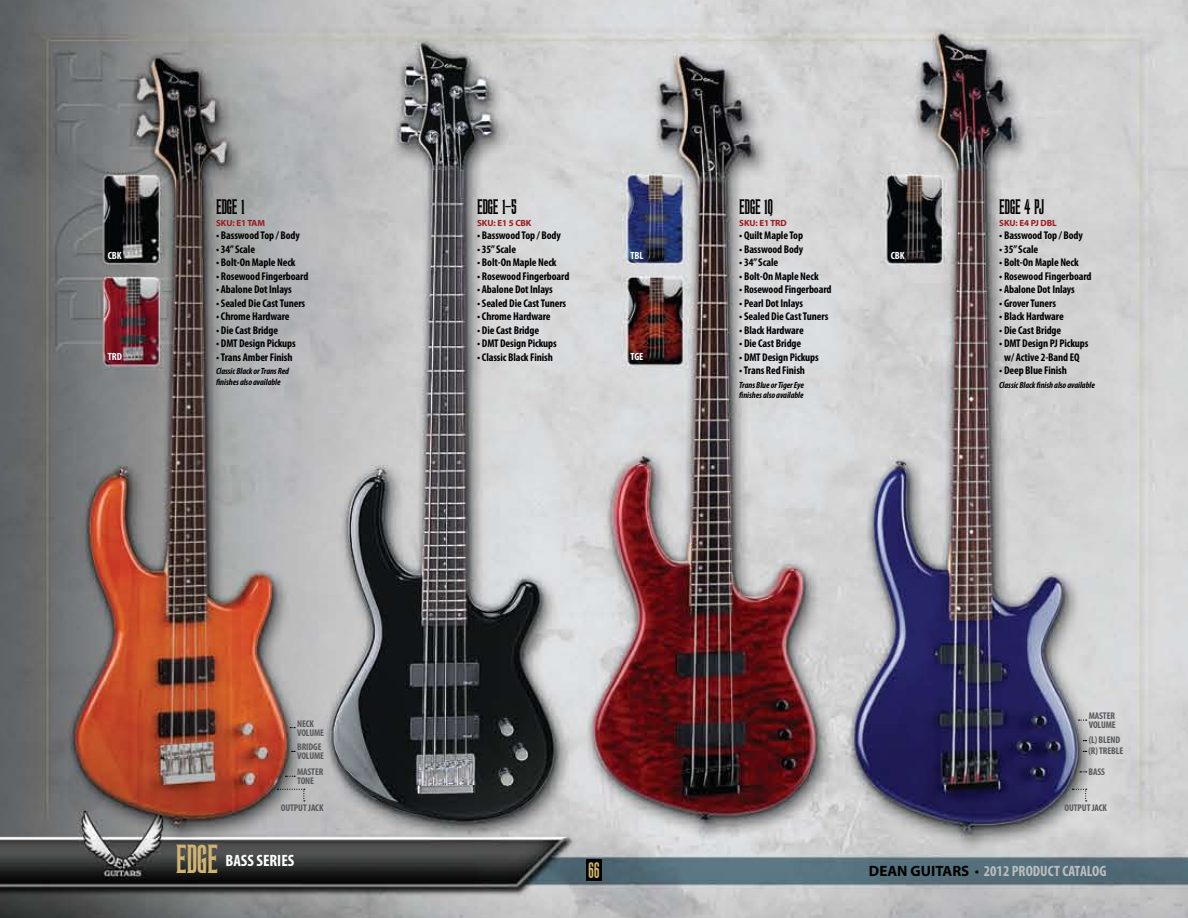
<style>
.page{position:relative;width:1188px;height:918px;background:#fff}
.page>*{position:absolute;margin:0;border:0;box-sizing:border-box;transform-origin:0 0}
.t1{font:40.5px "Ravenscroft";color:#d0b371}
.t2{font:22.5px "Ravenscroft";color:#d0b371}
.t3{font:21px "Ravenscroft";letter-spacing:-.005em;color:#000}
.t4{font:700 condensed 16.5px "Myriad Pro";color:#fff}
.t5{font:700 condensed 15px "Myriad Pro";color:#bcbdc0}
.t6{font:700 condensed 11.25px/13.5px "Myriad Pro";letter-spacing:-.01em;color:#000;text-align:center}
.t7{font:700 condensed 10.5px "Myriad Pro";letter-spacing:-.01em;color:#fff}
.t8{font:700 condensed 9.75px/9px "Myriad Pro";letter-spacing:-.01em;color:#58595b}
.t9{font:italic 700 condensed 9px/10.5px "Myriad Pro";letter-spacing:-.01em;color:#000}
.t10{font:700 9px "Myriad Pro";letter-spacing:-.01em;color:#991b1e}
.s1{font-stretch:normal;color:#000}
.s2{color:#000}
</style>
<div class="page">
<img style="left:0;top:0;width:1188px;height:918px">
<div style="left:586px;top:860px;width:16px;height:21px;background:#000"></div>
<svg style="left:278px;top:789px;width:27px;height:12px"></svg>
<svg style="left:1072px;top:789px;width:15px;height:12px"></svg>
<p class="t7" style="left:108px;top:249px;width:15px">CBK</p>
<p class="t7" style="left:108px;top:350px;width:16px">TRD</p>
<h3 class="t3" style="left:216px;top:193px;width:30px">EDGE 1</h3>
<p class="t10" style="left:216px;top:217px;width:50px">SKU: E1 TAM</p>
<p class="t6" style="left:216px;top:229px;width:85px">• Basswood Top / Body</p>
<p class="t6" style="left:216px;top:242px;width:40px">• 34” Scale</p>
<p class="t6" style="left:216px;top:256px;width:81px">• Bolt-On Maple Neck</p>
<p class="t6" style="left:216px;top:269px;width:94px">• Rosewood Fingerboard</p>
<p class="t6" style="left:216px;top:283px;width:77px">• Abalone Dot Inlays</p>
<p class="t6" style="left:216px;top:296px;width:91px">• Sealed Die Cast Tuners</p>
<p class="t6" style="left:216px;top:310px;width:75px">• Chrome Hardware</p>
<p class="t6" style="left:216px;top:323px;width:64px">• Die Cast Bridge</p>
<p class="t6" style="left:216px;top:337px;width:81px">• DMT Design Pickups</p>
<p class="t6" style="left:216px;top:350px;width:78px">• Trans Amber Finish</p>
<p class="t9" style="left:216px;top:366px;width:75px">Classic Black or Trans Red finishes also available</p>
<p class="t8" style="left:297px;top:719px;width:29px">NECK<br>VOLUME</p>
<p class="t8" style="left:297px;top:742px;width:29px">BRIDGE<br>VOLUME</p>
<p class="t8" style="left:297px;top:767px;width:28px">MASTER<br>TONE</p>
<p class="t8" style="left:281px;top:803px;width:44px">OUTPUT JACK</p>
<h1 class="t1" style="left:176px;top:833px;width:43px">EDGE</h1>
<h3 class="t4" style="left:225px;top:850px;width:71px">BASS SERIES</h3>
<h3 class="t3" style="left:477px;top:193px;width:41px">EDGE 1-5</h3>
<p class="t10" style="left:477px;top:217px;width:56px">SKU: E1 5 CBK</p>
<p class="t6" style="left:477px;top:229px;width:85px">• Basswood Top / Body</p>
<p class="t6" style="left:477px;top:242px;width:40px">• 35” Scale</p>
<p class="t6" style="left:477px;top:256px;width:81px">• Bolt-On Maple Neck</p>
<p class="t6" style="left:477px;top:269px;width:94px">• Rosewood Fingerboard</p>
<p class="t6" style="left:477px;top:283px;width:77px">• Abalone Dot Inlays</p>
<p class="t6" style="left:477px;top:296px;width:91px">• Sealed Die Cast Tuners</p>
<p class="t6" style="left:477px;top:310px;width:75px">• Chrome Hardware</p>
<p class="t6" style="left:477px;top:323px;width:64px">• Die Cast Bridge</p>
<p class="t6" style="left:477px;top:337px;width:81px">• DMT Design Pickups</p>
<p class="t6" style="left:477px;top:350px;width:77px">• Classic Black Finish</p>
<p class="t7" style="left:630px;top:249px;width:14px">TBL</p>
<p class="t7" style="left:630px;top:350px;width:14px">TGE</p>
<h3 class="t3" style="left:739px;top:193px;width:35px">EDGE 1Q</h3>
<p class="t10" style="left:739px;top:217px;width:49px">SKU: E1 TRD</p>
<p class="t6" style="left:739px;top:229px;width:65px">• Quilt Maple Top</p>
<p class="t6" style="left:739px;top:242px;width:65px">• Basswood Body</p>
<p class="t6" style="left:739px;top:256px;width:40px">• 34” Scale</p>
<p class="t6" style="left:739px;top:269px;width:81px">• Bolt-On Maple Neck</p>
<p class="t6" style="left:739px;top:283px;width:94px">• Rosewood Fingerboard</p>
<p class="t6" style="left:739px;top:296px;width:65px">• Pearl Dot Inlays</p>
<p class="t6" style="left:739px;top:310px;width:91px">• Sealed Die Cast Tuners</p>
<p class="t6" style="left:739px;top:323px;width:66px">• Black Hardware</p>
<p class="t6" style="left:739px;top:337px;width:64px">• Die Cast Bridge</p>
<p class="t6" style="left:739px;top:350px;width:81px">• DMT Design Pickups</p>
<p class="t6" style="left:739px;top:364px;width:67px">• Trans Red Finish</p>
<p class="t9" style="left:739px;top:379px;width:66px">Trans Blue or Tiger Eye finishes also available</p>
<p class="t7" style="left:891px;top:249px;width:15px">CBK</p>
<h3 class="t3" style="left:999px;top:193px;width:47px">EDGE 4 PJ</h3>
<p class="t10" style="left:999px;top:217px;width:59px">SKU: E4 PJ DBL</p>
<p class="t6" style="left:999px;top:229px;width:85px">• Basswood Top / Body</p>
<p class="t6" style="left:999px;top:242px;width:40px">• 35” Scale</p>
<p class="t6" style="left:999px;top:256px;width:81px">• Bolt-On Maple Neck</p>
<p class="t6" style="left:999px;top:269px;width:94px">• Rosewood Fingerboard</p>
<p class="t6" style="left:999px;top:283px;width:77px">• Abalone Dot Inlays</p>
<p class="t6" style="left:999px;top:296px;width:58px">• Grover Tuners</p>
<p class="t6" style="left:999px;top:310px;width:66px">• Black Hardware</p>
<p class="t6" style="left:999px;top:323px;width:64px">• Die Cast Bridge</p>
<p class="t6" style="left:999px;top:337px;width:91px">• DMT Design PJ Pickups w/ Active 2-Band EQ</p>
<p class="t6" style="left:999px;top:364px;width:69px">• Deep Blue Finish</p>
<p class="t9" style="left:999px;top:379px;width:97px">Classic Black finish also available</p>
<p class="t8" style="left:1089px;top:711px;width:29px">MASTER<br>VOLUME</p>
<p class="t8" style="left:1089px;top:735px;width:33px">(L) BLEND</p>
<p class="t8" style="left:1089px;top:740px;width:36px;line-height:20.9px">(R) TREBLE<br>BASS</p>
<p class="t8" style="left:1064px;top:803px;width:44px">OUTPUT JACK</p>
<h2 class="t2" style="left:589px;top:856px;width:12px">66</h2>
<h3 class="t5" style="left:869px;top:862px;width:239px"><span class="s1">DEAN GUITARS</span> <span class="s2">•</span> 2012 PRODUCT CATALOG</h3>
</div>
